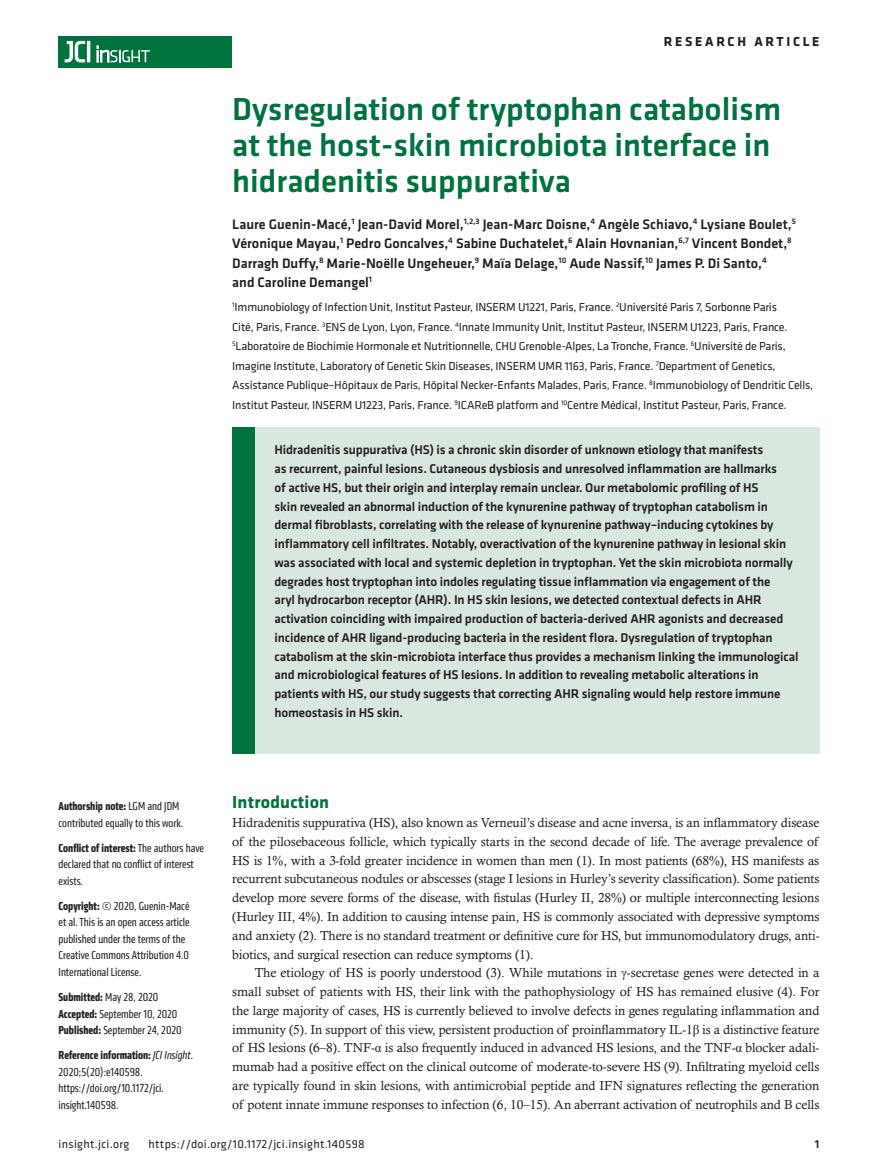
<style>
.page{position:relative;width:878px;height:1175px;background:#fff}
.page>*{position:absolute;margin:0;border:0;box-sizing:border-box;transform-origin:0 0}
.t1{font:500 33px/36px "Klavika Basic";color:#00723e}
.t2{font:700 18px "Klavika";letter-spacing:.01em;color:#00723e}
.t3{font:500 14.25px/19.5px "Klavika Basic";color:#231f20}
.t4{font:700 13.5px "Klavika Basic";letter-spacing:.2em;color:#231f20}
.t5{font:13.2px/18.8px "Calisto MT Std";letter-spacing:-.01em;color:#231f20;text-align:justify}
.t6{font:500 13.2px/18.8px "Klavika Basic";letter-spacing:-.01em;color:#231f20}
.t7{font:12px/19.5px "Klavika";letter-spacing:-.015em;color:#231f20}
.t8{font:condensed 12px/16.5px "Klavika";color:#231f20}
.t9{font:12px "Klavika Basic";letter-spacing:.025em;color:#231f20}
.t10{font:500 12px "Klavika Basic";color:#231f20}
.s1{font-weight:700}
.s2{font-style:italic}
.s3{font-family:"Times New Roman"}
</style>
<div class="page">
<div style="left:59px;top:36px;width:173px;height:31px;background:#00723e"></div>
<hr style="left:87px;top:41px;width:3px;height:21px;background:#fff">
<svg style="left:64px;top:41px;width:21px;height:22px"></svg>
<svg style="left:97px;top:46px;width:53px;height:16px"></svg>
<div style="left:232px;top:427px;width:587px;height:327px;background:#d8e8df"></div>
<div style="left:232px;top:427px;width:22px;height:327px;background:#00723e"></div>
<p class="t4" style="left:663px;top:32px;width:157px">RESEARCH ARTICLE</p>
<h1 class="t1" style="left:232px;top:91px;width:550px">Dysregulation of tryptophan catabolism at the host-skin microbiota interface in hidradenitis suppurativa</h1>
<p class="t3" style="left:232px;top:214px;width:565px">Laure Guenin-Macé,<sup>1</sup> Jean-David Morel,<sup>1,2,3</sup> Jean-Marc Doisne,<sup>4</sup> Angèle Schiavo,<sup>4</sup> Lysiane Boulet,<sup>5<br></sup>Véronique Mayau,<sup>1</sup> Pedro Goncalves,<sup>4</sup> Sabine Duchatelet,<sup>6</sup> Alain Hovnanian,<sup>6,7</sup> Vincent Bondet,<sup>8<br></sup>Darragh Duffy,<sup>8</sup> Marie-Noëlle Ungeheuer,<sup>9</sup> Maïa Delage,<sup>10</sup> Aude Nassif,<sup>10</sup> James P. Di Santo,<sup>4<br></sup>and Caroline Demangel<sup>1</sup></p>
<p class="t7" style="left:232px;top:297px;width:582px"><sup>1</sup>Immunobiology of Infection Unit, Institut Pasteur, INSERM U1221, Paris, France. <sup>2</sup>Université Paris 7, Sorbonne Paris<br>Cité, Paris, France. <sup>3</sup>ENS de Lyon, Lyon, France. <sup>4</sup>Innate Immunity Unit, Institut Pasteur, INSERM U1223, Paris, France.<br><sup>5</sup>Laboratoire de Biochimie Hormonale et Nutritionnelle, CHU Grenoble-Alpes, La Tronche, France. <sup>6</sup>Université de Paris, Imagine Institute, Laboratory of Genetic Skin Diseases, INSERM UMR 1163, Paris, France. <sup>7</sup>Department of Genetics, Assistance Publique–Hôpitaux de Paris, Hôpital Necker-Enfants Malades, Paris, France. <sup>8</sup>Immunobiology of Dendritic Cells, Institut Pasteur, INSERM U1223, Paris, France. <sup>9</sup>ICAReB platform and <sup>10</sup>Centre Médical, Institut Pasteur, Paris, France.</p>
<p class="t6" style="left:274px;top:440px;width:525px">Hidradenitis suppurativa (HS) is a chronic skin disorder of unknown etiology that manifests<br>as recurrent, painful lesions. Cutaneous dysbiosis and unresolved inflammation are hallmarks<br>of active HS, but their origin and interplay remain unclear. Our metabolomic profiling of HS<br>skin revealed an abnormal induction of the kynurenine pathway of tryptophan catabolism in dermal fibroblasts, correlating with the release of kynurenine pathway–inducing cytokines by inflammatory cell infiltrates. Notably, overactivation of the kynurenine pathway in lesional skin was associated with local and systemic depletion in tryptophan. Yet the skin microbiota normally degrades host tryptophan into indoles regulating tissue inflammation via engagement of the<br>aryl hydrocarbon receptor (AHR). In HS skin lesions, we detected contextual defects in AHR activation coinciding with impaired production of bacteria-derived AHR agonists and decreased incidence of AHR ligand-producing bacteria in the resident flora. Dysregulation of tryptophan catabolism at the skin-microbiota interface thus provides a mechanism linking the immunological and microbiological features of HS lesions. In addition to revealing metabolic alterations in patients with HS, our study suggests that correcting AHR signaling would help restore immune homeostasis in HS skin.</p>
<p class="t8" style="left:59px;top:798px;width:126px"><span class="s1">Authorship note:</span> LGM and JDM contributed equally to this work.</p>
<p class="t8" style="left:59px;top:839px;width:147px"><span class="s1">Conflict of interest:</span> The authors have declared that no conflict of interest exists.</p>
<p class="t8" style="left:59px;top:897px;width:133px"><span class="s1">Copyright:</span> © 2020, Guenin-Macé et al. This is an open access article published under the terms of the<br>Creative Commons Attribution 4.0<br>International License.</p>
<p class="t8" style="left:59px;top:988px;width:125px"><span class="s1">Submitted:</span> May 28, 2020<br><span class="s1">Accepted:</span> September 10, 2020<br><span class="s1">Published:</span> September 24, 2020</p>
<p class="t8" style="left:59px;top:1046px;width:136px"><span class="s1">Reference information:</span> <span class="s2">JCI Insight</span>.<br>2020;5(20):e140598. https://doi.org/10.1172/jci. insight.140598.</p>
<h2 class="t2" style="left:232px;top:789px;width:98px">Introduction</h2>
<p class="t5" style="left:232px;top:813px;width:588px">Hidradenitis suppurativa (HS), also known as Verneuil’s disease and acne inversa, is an inflammatory disease of the pilosebaceous follicle, which typically starts in the second decade of life. The average prevalence of HS is 1%, with a 3-fold greater incidence in women than men (1). In most patients (68%), HS manifests as recurrent subcutaneous nodules or abscesses (stage I lesions in Hurley’s severity classification). Some patients develop more severe forms of the disease, with fistulas (Hurley II, 28%) or multiple interconnecting lesions (Hurley III, 4%). In addition to causing intense pain, HS is commonly associated with depressive symptoms and anxiety (2). There is no standard treatment or definitive cure for HS, but immunomodulatory drugs, anti&shy;biotics, and surgical resection can reduce symptoms (1).</p>
<p class="t5" style="left:232px;top:963px;width:588px;text-indent:22px">The etiology of HS is poorly understood (3). While mutations in <span class="s3">γ</span>-secretase genes were detected in a small subset of patients with HS, their link with the pathophysiology of HS has remained elusive (4). For the large majority of cases, HS is currently believed to involve defects in genes regulating inflammation and immunity (5). In support of this view, persistent production of proinflammatory IL-1<span class="s3">β</span> is a distinctive feature of HS lesions (6–8). TNF-<span class="s3">α</span> is also frequently induced in advanced HS lesions, and the TNF-<span class="s3">α</span> blocker adali&shy;mumab had a positive effect on the clinical outcome of moderate-to-severe HS (9). Infiltrating myeloid cells are typically found in skin lesions, with antimicrobial peptide and IFN signatures reflecting the generation of potent innate immune responses to infection (6, 10–15). An aberrant activation of neutrophils and B cells</p>
<p class="t9" style="left:58px;top:1135px;width:72px">insight.jci.org</p>
<p class="t9" style="left:148px;top:1135px;width:218px">https://doi.org/10.1172/jci.insight.140598</p>
<p class="t10" style="left:814px;top:1135px;width:6px">1</p>
</div>
